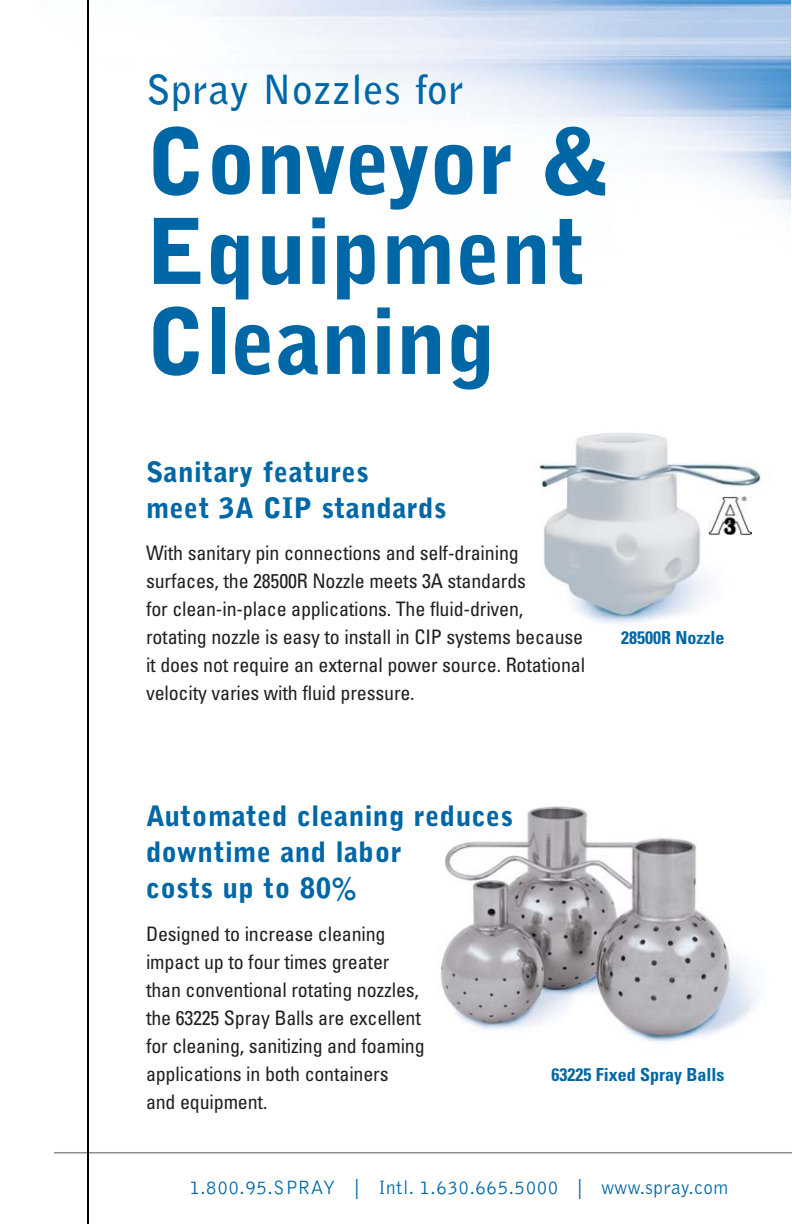
<style>
.page{position:relative;width:792px;height:1224px;background:#fff}
.page>*{position:absolute;margin:0;border:0;box-sizing:border-box;transform-origin:0 0}
.t1{font:900 90px/90px "Bell Gothic";color:#0067a6}
.t2{font:700 40px "Bell Gothic";letter-spacing:.03em;color:#0067a6}
.t3{font:900 28px/36px "Bell Gothic";letter-spacing:.015em;color:#0067a6}
.t4{font:condensed 20px/28px "Univers";letter-spacing:-.01em;color:#231f20}
.t5{font:300 20px "Bell Gothic";letter-spacing:.03em;color:#0067a6;scale:.95 1}
.t6{font:700 condensed 18px "Univers";color:#0067a6}
</style>
<div class="page">
<img style="left:539px;top:432px;width:223px;height:192px">
<img style="left:441px;top:806px;width:320px;height:237px">
<img style="left:199px;top:0;width:591px;height:212px">
<hr style="left:54px;top:1152px;width:738px;height:1px;background:#8a8c8e">
<hr style="left:87px;top:0;width:2px;height:1224px;background:#000">
<img style="left:708px;top:496px;width:44px;height:40px">
<h2 class="t2" style="left:146px;top:74px;width:320px">Spray Nozzles for</h2>
<h1 class="t1" style="left:146px;top:124px;width:466px">Conveyor &amp;<br>Equipment<br>Cleaning</h1>
<h3 class="t3" style="left:146px;top:456px;width:302px">Sanitary features<br>meet 3A CIP standards</h3>
<p class="t4" style="left:146px;top:541px;width:441px">With sanitary pin connections and self-draining surfaces, the 28500R Nozzle meets 3A standards<br>for clean-in-place applications. The fluid-driven, rotating nozzle is easy to install in CIP systems because it does not require an external power source. Rotational velocity varies with fluid pressure.</p>
<p class="t6" style="left:621px;top:631px;width:105px">28500R Nozzle</p>
<h3 class="t3" style="left:146px;top:800px;width:369px">Automated cleaning reduces downtime and labor<br>costs up to 80%</h3>
<p class="t4" style="left:146px;top:921px;width:280px">Designed to increase cleaning impact up to four times greater than conventional rotating nozzles, the 63225 Spray Balls are excellent for cleaning, sanitizing and foaming applications in both containers<br>and equipment.</p>
<p class="t6" style="left:551px;top:1068px;width:175px">63225 Fixed Spray Balls</p>
<p class="t5" style="left:189px;top:1179px;width:569px">1.800.95.SPRAY | Intl. 1.630.665.5000 | www.spray.com</p>
</div>
